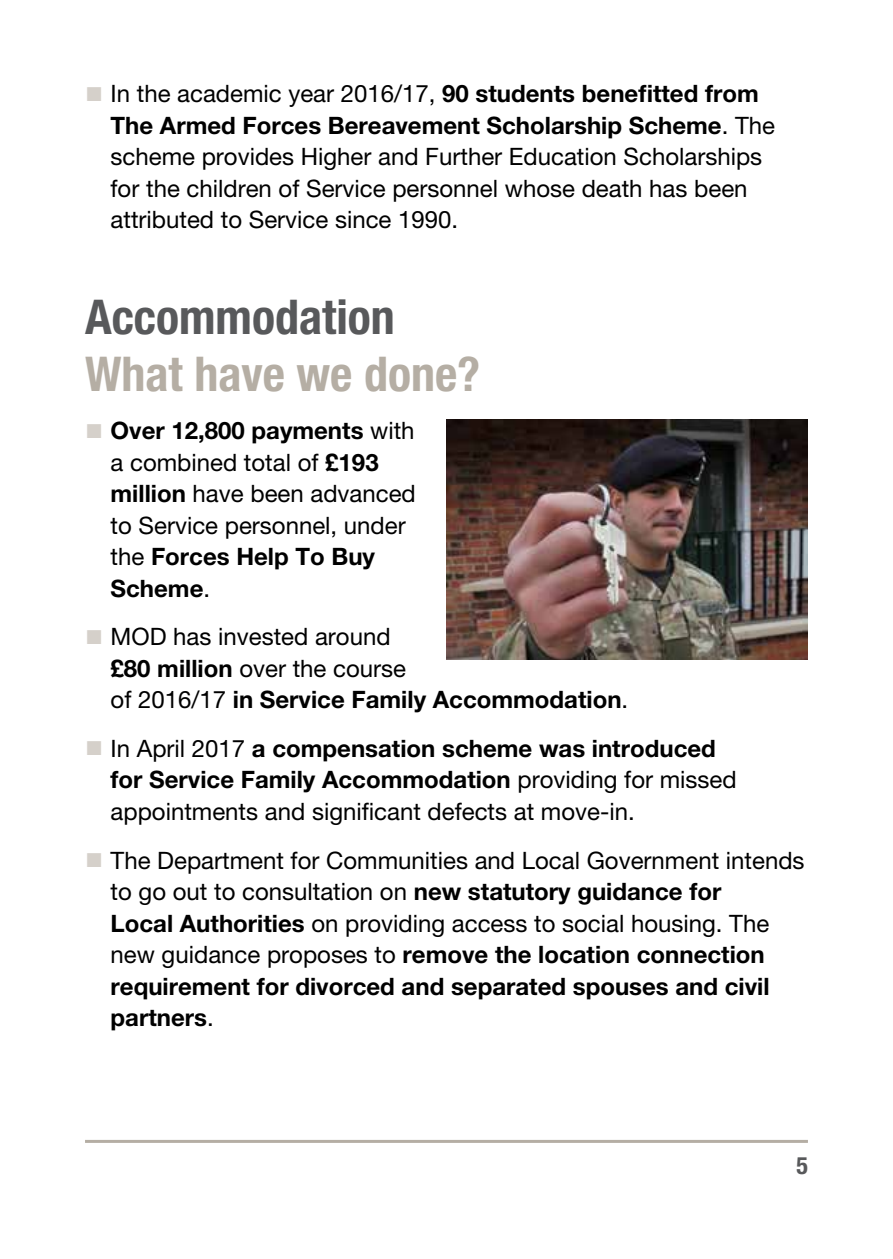
<style>
.page{position:relative;width:893px;height:1259px;background:#fff}
.page>*{position:absolute;margin:0;border:0;box-sizing:border-box;transform-origin:0 0}
.t1{font:700 condensed 48px "Helvetica Neue LT Pro";color:#b5aea4}
.t2{font:700 condensed 48px "Helvetica Neue LT Pro";color:#58595b}
.t3{font:24px/31.5px "Helvetica Neue LT Pro";color:#000}
.t4{font:700 condensed 24px "Helvetica Neue LT Pro";color:#58595b}
.s1{font-family:"Arial";font-size:30px;color:#d5d0ca}
.s2{font-weight:700}
</style>
<div class="page">
<hr style="left:85px;top:1140px;width:723px;height:3px;background:#b5aea4">
<img style="left:446px;top:419px;width:362px;height:240px">
<p class="t3" style="left:111px;top:78px;width:666px;text-indent:-26px"><span class="s1">■</span> In the academic year 2016/17, <span class="s2">90 students benefitted from The Armed Forces Bereavement Scholarship Scheme</span>. The scheme provides Higher and Further Education Scholarships for the children of Service personnel whose death has been attributed to Service since 1990.</p>
<p class="t2" style="left:85px;top:288px;width:311px">Accommodation</p>
<p class="t1" style="left:85px;top:345px;width:397px">What have we done?</p>
<p class="t3" style="left:111px;top:415px;width:307px;text-indent:-26px"><span class="s1">■</span> <span class="s2">Over 12,800 payments</span> with a combined total of <span class="s2">£193 million</span> have been advanced to Service personnel, under the <span class="s2">Forces Help To Buy<br>Scheme</span>.</p>
<p class="t3" style="left:111px;top:621px;width:519px;text-indent:-26px"><span class="s1">■</span> MOD has invested around<br><span class="s2">£80 million</span> over the course<br>of 2016/17 <span class="s2">in Service Family Accommodation</span>.</p>
<p class="t3" style="left:111px;top:732px;width:628px;text-indent:-26px"><span class="s1">■</span> In April 2017 <span class="s2">a compensation scheme was introduced for Service Family Accommodation</span> providing for missed appointments and significant defects at move-in.</p>
<p class="t3" style="left:111px;top:844px;width:696px;text-indent:-26px"><span class="s1">■</span> The Department for Communities and Local Government intends to go out to consultation on <span class="s2">new statutory guidance for<br>Local Authorities</span> on providing access to social housing. The new guidance proposes to <span class="s2">remove the location connection requirement for divorced and separated spouses and civil partners</span>.</p>
<p class="t4" style="left:796px;top:1150px;width:13px">5</p>
</div>
